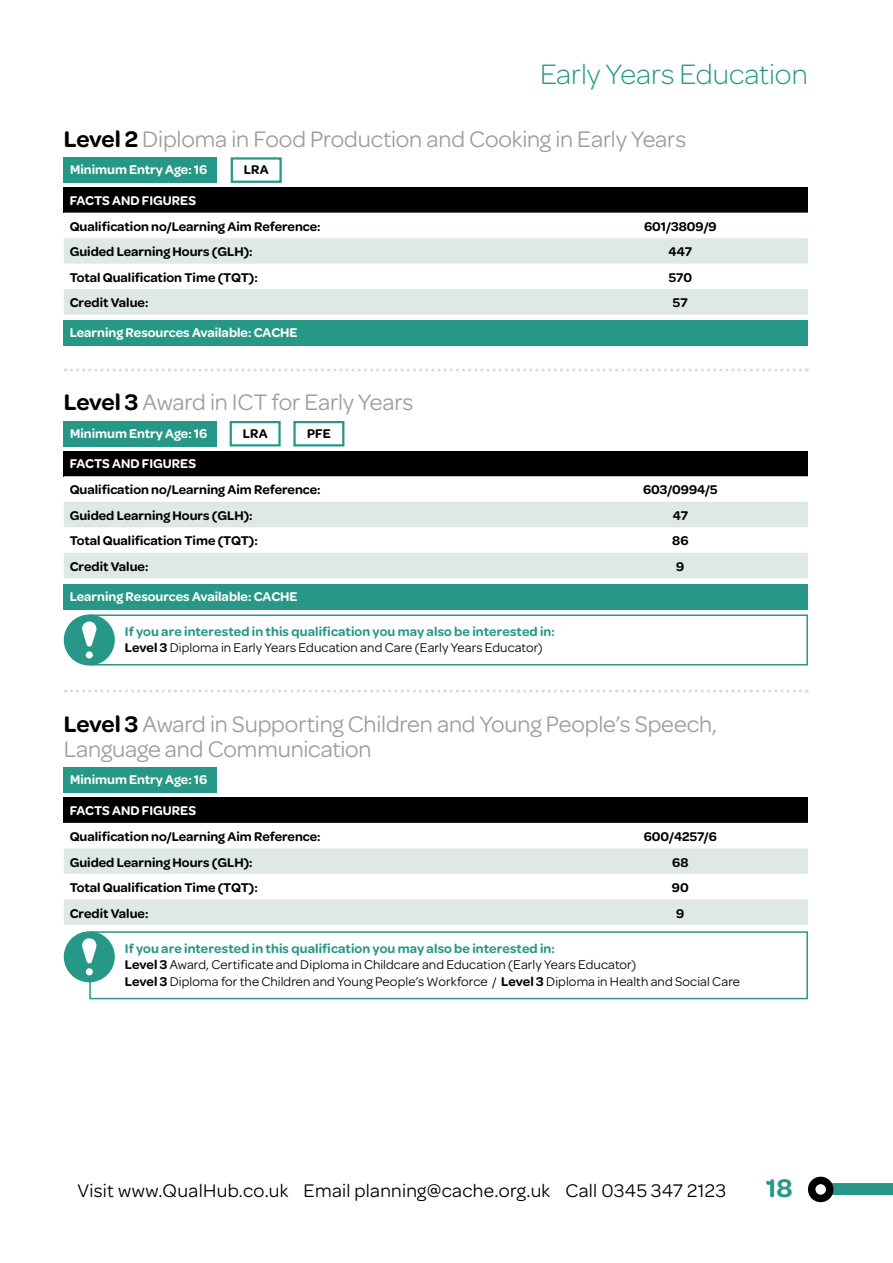
<style>
.page{position:relative;width:893px;height:1263px;background:#fff}
.page>*{position:absolute;margin:0;border:0;box-sizing:border-box;transform-origin:0 0}
.t1{font:300 30px "Omnes Pro";color:#279787}
.t2{font:600 27px "Omnes Pro";color:#279787}
.t3{font:24px/25.5px "Omnes Pro";letter-spacing:-.005em;color:#9d9d9c}
.t4{font:19.5px "Omnes Pro";letter-spacing:.015em;color:#000}
.t5{font:600 13.5px "Omnes Pro";color:#000}
.t6{font:13.5px/16.5px "Omnes Pro";letter-spacing:.005em;color:#000}
.t7{font:600 13.5px "Omnes Pro";color:#fff}
.t8{font:600 13.5px/16.5px "Omnes Pro";letter-spacing:.01em;color:#279787}
.s1{font-weight:600;color:#000}
.s2{color:#000}
.s3{font-weight:400;color:#000}
.s4{font-weight:600;color:#279787}
.s5{font-weight:600}
</style>
<div class="page">
<div style="left:812px;top:1183px;width:81px;height:12px;background:#279787"></div>
<svg style="left:808px;top:1177px;width:25px;height:25px"></svg>
<svg style="left:65px;top:689px;width:742px;height:3px"></svg>
<div style="left:64px;top:767px;width:153px;height:26px;background:#279787"></div>
<div style="left:64px;top:797px;width:744px;height:26px;background:#000"></div>
<svg style="left:64px;top:848px;width:744px;height:77px;fill:#dee9e7"></svg>
<div style="left:89px;top:931px;width:719px;height:68px;border:2px solid #279787"></div>
<div style="left:64px;top:421px;width:153px;height:25px;background:#279787"></div>
<div style="left:64px;top:451px;width:744px;height:25px;background:#000"></div>
<svg style="left:64px;top:476px;width:744px;height:1px"></svg>
<svg style="left:64px;top:502px;width:744px;height:76px;fill:#dee9e7"></svg>
<div style="left:64px;top:584px;width:744px;height:26px;background:#279787"></div>
<div style="left:89px;top:614px;width:719px;height:51px;border:2px solid #279787"></div>
<div style="left:230px;top:421px;width:51px;height:25px;border:2px solid #279787"></div>
<svg style="left:65px;top:368px;width:742px;height:3px"></svg>
<div style="left:64px;top:157px;width:153px;height:26px;background:#279787"></div>
<div style="left:64px;top:187px;width:744px;height:26px;background:#000"></div>
<svg style="left:64px;top:238px;width:744px;height:77px;fill:#dee9e7"></svg>
<div style="left:64px;top:321px;width:744px;height:25px;background:#279787"></div>
<div style="left:65px;top:615px;width:49px;height:50px;background:#279787;border-radius:50%"></div>
<div style="left:64px;top:614px;width:51px;height:51px;border:2px solid #279787;border-radius:50%"></div>
<div style="left:86px;top:651px;width:7px;height:7px;background:#fff;border-radius:50%"></div>
<svg style="left:82px;top:621px;width:15px;height:26px"></svg>
<div style="left:65px;top:932px;width:49px;height:49px;background:#279787;border-radius:50%"></div>
<div style="left:64px;top:931px;width:51px;height:51px;border:2px solid #279787;border-radius:50%"></div>
<div style="left:86px;top:968px;width:7px;height:7px;background:#fff;border-radius:50%"></div>
<svg style="left:82px;top:938px;width:15px;height:26px"></svg>
<div style="left:293px;top:421px;width:51px;height:25px;border:2px solid #279787"></div>
<div style="left:231px;top:157px;width:51px;height:26px;border:2px solid #279787"></div>
<h1 class="t1" style="left:540px;top:54px;width:269px">Early Years Education</h1>
<h3 class="t3" style="left:64px;top:125px;width:624px"><span class="s1">Level 2</span> Diploma in Food Production and Cooking in Early Years</h3>
<p class="t7" style="left:70px;top:160px;width:139px">Minimum Entry Age: 16</p>
<p class="t7" style="left:70px;top:190px;width:128px">FACTS AND FIGURES</p>
<p class="t5" style="left:70px;top:217px;width:252px">Qualification no/Learning Aim Reference:</p>
<p class="t5" style="left:644px;top:217px;width:74px">601/3809/9</p>
<p class="t5" style="left:70px;top:242px;width:184px">Guided Learning Hours (GLH):</p>
<p class="t5" style="left:669px;top:242px;width:25px">447</p>
<p class="t5" style="left:70px;top:268px;width:190px">Total Qualification Time (TQT):</p>
<p class="t5" style="left:669px;top:268px;width:25px">570</p>
<p class="t5" style="left:70px;top:293px;width:80px">Credit Value:</p>
<p class="t5" style="left:673px;top:293px;width:16px">57</p>
<p class="t7" style="left:70px;top:323px;width:229px">Learning Resources Available: CACHE</p>
<p class="t5" style="left:244px;top:160px;width:26px">LRA</p>
<h3 class="t3" style="left:64px;top:388px;width:351px"><span class="s1">Level 3</span> Award in ICT for Early Years</h3>
<p class="t7" style="left:70px;top:423px;width:139px">Minimum Entry Age: 16</p>
<p class="t7" style="left:70px;top:454px;width:128px">FACTS AND FIGURES</p>
<p class="t5" style="left:70px;top:480px;width:252px">Qualification no/Learning Aim Reference:</p>
<p class="t5" style="left:643px;top:480px;width:76px">603/0994/5</p>
<p class="t5" style="left:70px;top:506px;width:184px">Guided Learning Hours (GLH):</p>
<p class="t5" style="left:673px;top:506px;width:17px">47</p>
<p class="t5" style="left:70px;top:531px;width:190px">Total Qualification Time (TQT):</p>
<p class="t5" style="left:672px;top:531px;width:18px">86</p>
<p class="t5" style="left:70px;top:557px;width:80px">Credit Value:</p>
<p class="t5" style="left:676px;top:557px;width:10px">9</p>
<p class="t7" style="left:70px;top:587px;width:229px">Learning Resources Available: CACHE</p>
<p class="t8" style="left:125px;top:622px;width:432px">If you are interested in this qualification you may also be interested in:<br><span class="s2">Level 3</span> <span class="s3">Diploma in Early Years Education and Care (Early Years Educator)</span></p>
<p class="t5" style="left:243px;top:423px;width:26px">LRA</p>
<p class="t5" style="left:307px;top:423px;width:25px">PFE</p>
<h3 class="t3" style="left:64px;top:709px;width:655px"><span class="s1">Level 3</span> Award in Supporting Children and Young People’s Speech,<br>Language and Communication</h3>
<p class="t7" style="left:70px;top:770px;width:139px">Minimum Entry Age: 16</p>
<p class="t7" style="left:70px;top:801px;width:128px">FACTS AND FIGURES</p>
<p class="t5" style="left:70px;top:827px;width:252px">Qualification no/Learning Aim Reference:</p>
<p class="t5" style="left:644px;top:827px;width:75px">600/4257/6</p>
<p class="t5" style="left:70px;top:852px;width:184px">Guided Learning Hours (GLH):</p>
<p class="t5" style="left:672px;top:852px;width:18px">68</p>
<p class="t5" style="left:70px;top:878px;width:190px">Total Qualification Time (TQT):</p>
<p class="t5" style="left:672px;top:878px;width:18px">90</p>
<p class="t5" style="left:70px;top:903px;width:80px">Credit Value:</p>
<p class="t5" style="left:676px;top:903px;width:10px">9</p>
<p class="t6" style="left:125px;top:939px;width:617px"><span class="s4">If you are interested in this qualification you may also be interested in:<br></span><span class="s5">Level 3</span> Award, Certificate and Diploma in Childcare and Education (Early Years Educator)<br><span class="s5">Level 3</span> Diploma for the Children and Young People’s Workforce / <span class="s5">Level 3</span> Diploma in Health and Social Care</p>
<h3 class="t4" style="left:77px;top:1177px;width:650px">Visit www.QualHub.co.uk Email planning@cache.org.uk Call 0345 347 2123</h3>
<h2 class="t2" style="left:766px;top:1169px;width:28px">18</h2>
</div>
